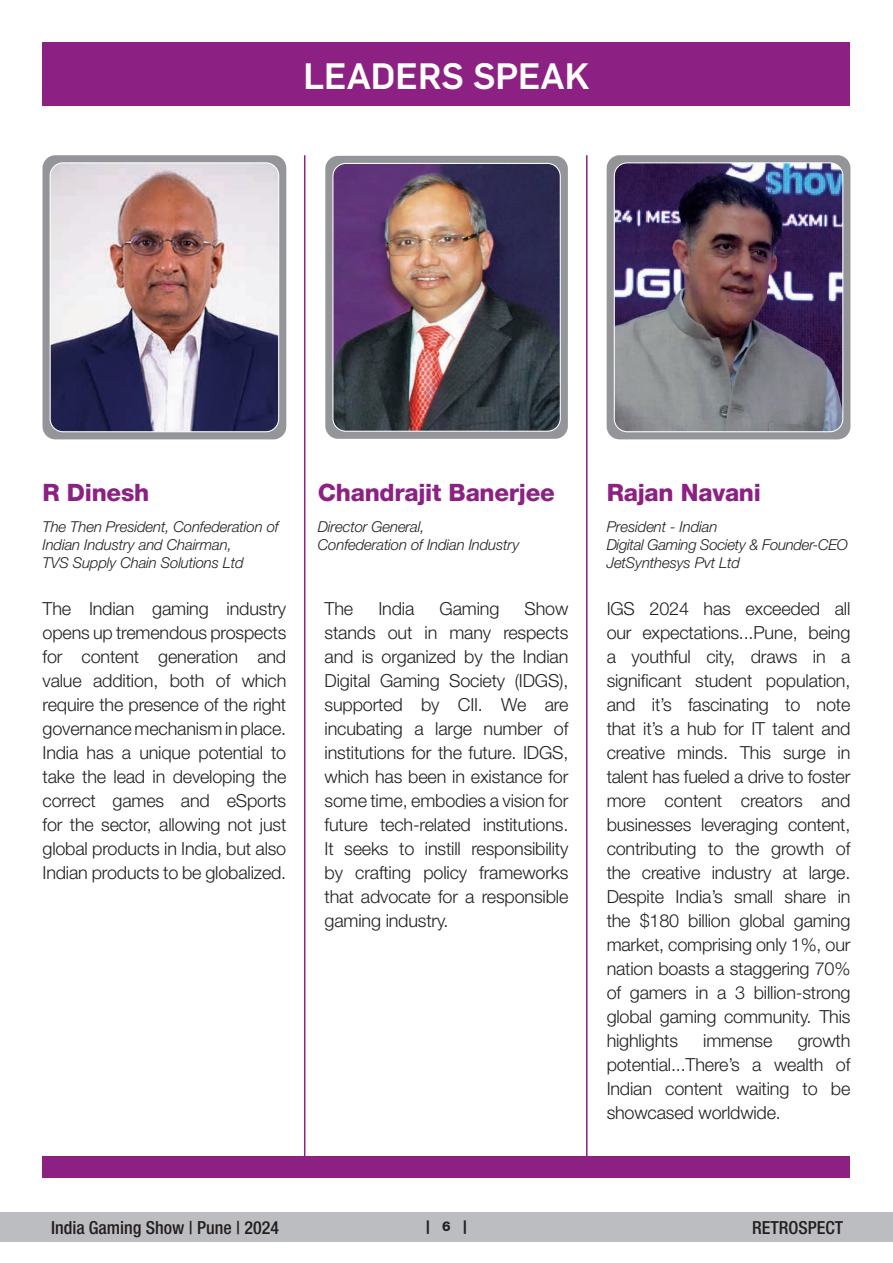
<style>
.page{position:relative;width:893px;height:1263px;background:#fff}
.page>*{position:absolute;margin:0;border:0;box-sizing:border-box;transform-origin:0 0}
.Body_text{font:500 36px "Flama";color:#fff}
.t1{font:800 24px "Helvetica Neue LT Std";letter-spacing:-.01em;color:#8c2083}
.t2{font:300 18px/24px "Helvetica Neue LT Std";letter-spacing:-.01em;color:#231f20;text-align:justify}
.t3{font:500 condensed 18px "Helvetica Neue LT Std";color:#231f20}
.t4{font:italic 300 15px/18px "Helvetica Neue LT Std";letter-spacing:-.01em;color:#231f20}
.t5{font:800 13.5px "Helvetica Neue LT Std";color:#231f20}
</style>
<div class="page">
<div style="left:43px;top:155px;width:243px;height:284px;background:#939598;border-radius:13px"></div>
<div style="left:325px;top:156px;width:243px;height:283px;background:#939598;border-radius:13px"></div>
<div style="left:607px;top:155px;width:243px;height:284px;background:#939598;border-radius:13px"></div>
<img style="left:50px;top:164px;width:229px;height:268px">
<div style="left:50px;top:162px;width:229px;height:270px;border:1px solid #fff;border-radius:13px"></div>
<img style="left:334px;top:164px;width:225px;height:266px">
<div style="left:332px;top:163px;width:229px;height:269px;border:1px solid #fff;border-radius:13px"></div>
<img style="left:614px;top:164px;width:229px;height:268px">
<div style="left:614px;top:162px;width:229px;height:270px;border:1px solid #fff;border-radius:13px"></div>
<div style="left:43px;top:43px;width:807px;height:63px;background:#8c2083"></div>
<div style="left:43px;top:1157px;width:807px;height:21px;background:#8c2083"></div>
<hr style="left:304px;top:155px;width:1px;height:1012px;background:#8c2083">
<hr style="left:586px;top:155px;width:1px;height:1012px;background:#8c2083">
<div style="left:0;top:1212px;width:893px;height:30px;background:#bcbdc0"></div>
<p class="Body_text" style="left:303px;top:55px;width:288px">LEADERS SPEAK</p>
<p class="t1" style="left:43px;top:478px;width:108px">R Dinesh</p>
<p class="t4" style="left:43px;top:517px;width:238px">The Then President, Confederation of<br>Indian Industry and Chairman,<br>TVS Supply Chain Solutions Ltd</p>
<p class="t1" style="left:318px;top:478px;width:239px">Chandrajit Banerjee</p>
<p class="t4" style="left:318px;top:517px;width:203px">Director General,<br>Confederation of Indian Industry</p>
<p class="t1" style="left:607px;top:478px;width:156px">Rajan Navani</p>
<p class="t4" style="left:607px;top:517px;width:243px">President - Indian<br>Digital Gaming Society &amp; Founder-CEO<br>JetSynthesys Pvt Ltd</p>
<p class="t2" style="left:43px;top:596px;width:245px">The Indian gaming industry opens up tremendous prospects for content generation and value addition, both of which require the presence of the right governance mechanism in place.<br>India has a unique potential to take the lead in developing the correct games and eSports for the sector, allowing not just global products in India, but also Indian products to be globalized.</p>
<p class="t2" style="left:325px;top:596px;width:30px">The</p>
<p class="t2" style="left:378px;top:596px;width:37px">India</p>
<p class="t2" style="left:440px;top:596px;width:61px">Gaming</p>
<p class="t2" style="left:325px;top:596px;width:245px;text-indent:200px">Show stands out in many respects and is organized by the Indian Digital Gaming Society (IDGS), supported by CII. We are incubating a large number of institutions for the future. IDGS, which has been in existance for some time, embodies a vision for future tech-related institutions.<br>It seeks to instill responsibility by crafting policy frameworks that advocate for a responsible gaming industry.</p>
<p class="t2" style="left:607px;top:596px;width:245px">IGS 2024 has exceeded all our expectations...Pune, being a youthful city, draws in a significant student population, and it’s fascinating to note that it’s a hub for IT talent and creative minds. This surge in talent has fueled a drive to foster more content creators and businesses leveraging content, contributing to the growth of the creative industry at large.<br>Despite India’s small share in the $180 billion global gaming market, comprising only 1%, our nation boasts a staggering 70% of gamers in a 3 billion-strong global gaming community. This highlights</p>
<p class="t2" style="left:607px;top:1028px;width:245px;text-indent:191px">growth potential...There’s a wealth of Indian content waiting to be showcased worldwide.</p>
<p class="t2" style="left:703px;top:1028px;width:71px">immense</p>
<p class="t3" style="left:51px;top:1217px;width:229px">India Gaming Show | Pune | 2024</p>
<p class="t5" style="left:426px;top:1218px;width:42px">| 6 |</p>
<p class="t3" style="left:752px;top:1217px;width:93px">RETROSPECT</p>
</div>
